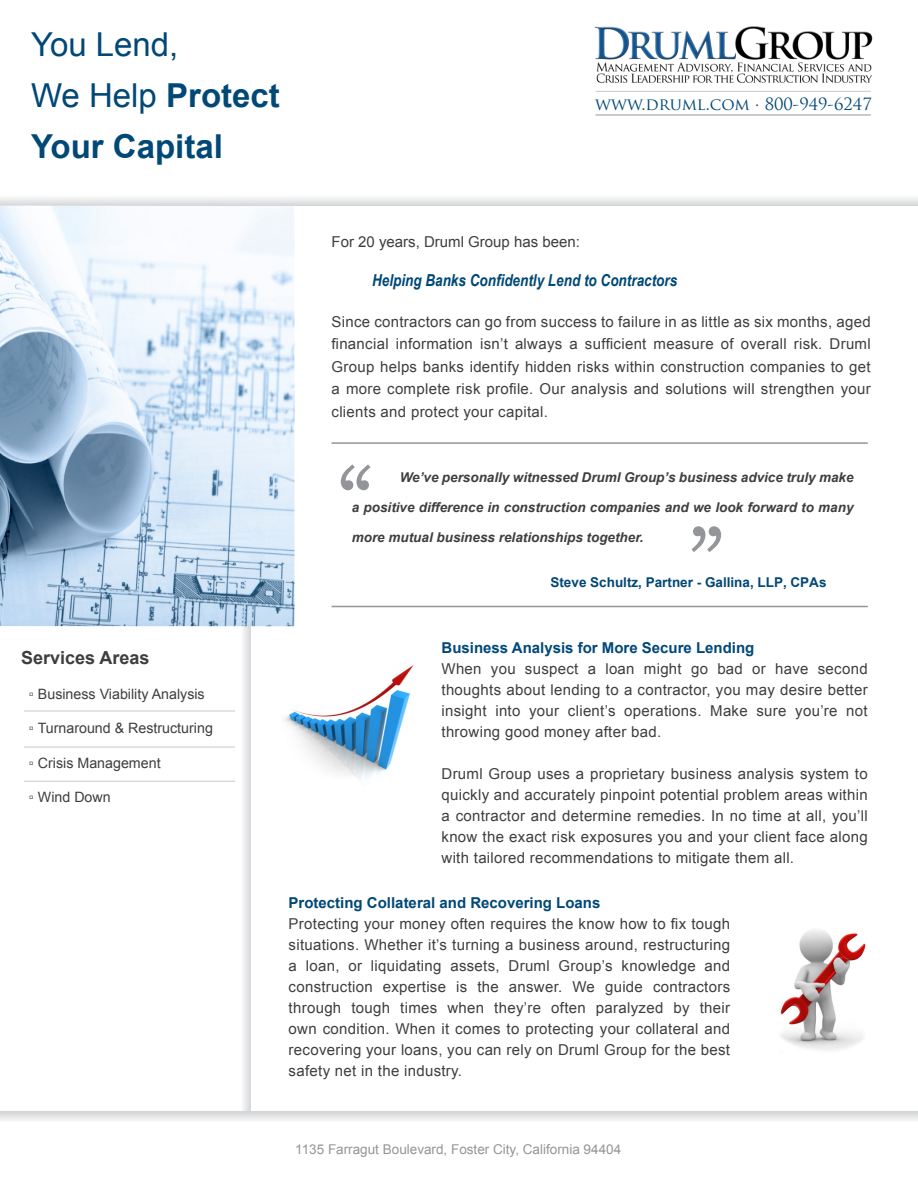
<style>
.page{position:relative;width:918px;height:1188px;background:#fff}
.page>*{position:absolute;margin:0;border:0;box-sizing:border-box;transform-origin:0 0}
.t1{font:90px "Bookman Old Style";color:#939598}
.t2{font:700 33px "Arial";color:#014877}
.t3{font:33px "Arial";color:#014877}
.t4{font:700 18px "Arial";color:#3e3e3f}
.body_sans{font:italic 700 16.5px "Arial Narrow";color:#014877}
.t5{font:16.5px "Trajan Pro";color:#014877}
.body_sans-2{font:15px/21px "Arial";letter-spacing:.02em;color:#3e3e3f;text-align:justify}
.t6{font:700 15px "Arial";color:#014877}
.body_sans-3{font:15px "Arial";color:#3e3e3f}
.t7{font:14.25px "Arial";color:#3e3e3f}
.t8{font:italic 700 13.5px "Arial";color:#3e3e3f}
.t9{font:13.5px "Arial";color:#939598}
.t10{font:700 13.5px "Arial";color:#014877}
.s1{font-weight:400}
.s2{color:#3e3e3f}
</style>
<div class="page">
<svg style="left:0;top:198px;width:918px;height:7px;background:#e5e5e7"></svg>
<img style="left:284px;top:665px;width:130px;height:114px">
<hr style="left:332px;top:606px;width:536px;height:1px;background:#939598">
<hr style="left:332px;top:442px;width:536px;height:2px;background:#939598">
<img style="left:594px;top:26px;width:279px;height:57px">
<svg style="left:0;top:1112px;width:918px;height:8px;background:#e3e3e4"></svg>
<svg style="left:240px;top:626px;width:11px;height:485px;fill:#eaebec"></svg>
<hr style="left:24px;top:711px;width:211px;height:1px;background:#c7c8ca">
<hr style="left:24px;top:747px;width:211px;height:1px;background:#c7c8ca">
<hr style="left:24px;top:781px;width:211px;height:1px;background:#c7c8ca">
<hr style="left:596px;top:91px;width:275px;height:1px;background:#c7c8ca">
<hr style="left:596px;top:115px;width:275px;height:1px;background:#939598">
<img style="left:0;top:206px;width:295px;height:420px">
<img style="left:780px;top:930px;width:86px;height:121px">
<p class="t3" style="left:31px;top:23px;width:149px">You Lend,</p>
<p class="t2" style="left:31px;top:73px;width:250px"><span class="s1">We Help</span> Protect</p>
<p class="t2" style="left:31px;top:124px;width:193px">Your Capital</p>
<p class="t5" style="left:595px;top:93px;width:278px">WWW.DRUML.COM <span class="s2">∙</span> 800-949-6247</p>
<p class="t4" style="left:21px;top:646px;width:130px">Services Areas</p>
<p class="t7" style="left:29px;top:684px;width:177px">▫ Business Viability Analysis</p>
<p class="t7" style="left:29px;top:719px;width:186px">▫ Turnaround &amp; Restructuring</p>
<p class="t7" style="left:29px;top:753px;width:133px">▫ Crisis Management</p>
<p class="t7" style="left:29px;top:788px;width:83px">▫ Wind Down</p>
<p class="body_sans-3" style="left:332px;top:232px;width:250px">For 20 years, Druml Group has been:</p>
<p class="body_sans" style="left:372px;top:268px;width:307px">Helping Banks Confidently Lend to Contractors</p>
<p class="body_sans-2" style="left:332px;top:310px;width:541px;line-height:22.5px">Since contractors can go from success to failure in as little as six months, aged financial information isn’t always a sufficient measure of overall risk. Druml Group helps banks identify hidden risks within construction companies to get a more complete risk profile. Our analysis and solutions will strengthen your clients and protect your capital.</p>
<p class="t1" style="left:338px;top:440px;width:37px">“</p>
<p class="t8" style="left:400px;top:468px;width:455px">We’ve personally witnessed Druml Group’s business advice truly make</p>
<p class="t8" style="left:352px;top:498px;width:503px">a positive difference in construction companies and we look forward to many</p>
<p class="t8" style="left:352px;top:528px;width:293px">more mutual business relationships together.</p>
<p class="t10" style="left:550px;top:573px;width:278px">Steve Schultz, Partner - Gallina, LLP, CPAs</p>
<p class="t1" style="left:688px;top:501px;width:37px">”</p>
<p class="t6" style="left:442px;top:638px;width:314px">Business Analysis for More Secure Lending</p>
<p class="body_sans-2" style="left:442px;top:658px;width:428px">When you suspect a loan might go bad or have second thoughts about lending to a contractor, you may desire better insight into your client’s operations. Make sure you’re not throwing good money after bad.</p>
<p class="body_sans-2" style="left:442px;top:763px;width:428px">Druml Group uses a proprietary business analysis system to quickly and accurately pinpoint potential problem areas within a contractor and determine remedies. In no time at all, you’ll know the exact risk exposures you and your client face along with tailored recommendations to mitigate them all.</p>
<p class="t6" style="left:289px;top:893px;width:313px">Protecting Collateral and Recovering Loans</p>
<p class="body_sans-2" style="left:289px;top:914px;width:443px">Protecting your money often requires the know how to fix tough situations. Whether it’s turning a business around, restructuring a loan, or liquidating assets, Druml Group’s knowledge and construction expertise is the answer. We guide contractors through tough times when they’re often paralyzed by their own condition. When it comes to protecting your collateral and recovering your loans, you can rely on Druml Group for the best safety net in the industry.</p>
<p class="t9" style="left:295px;top:1141px;width:327px">1135 Farragut Boulevard, Foster City, California 94404</p>
</div>
